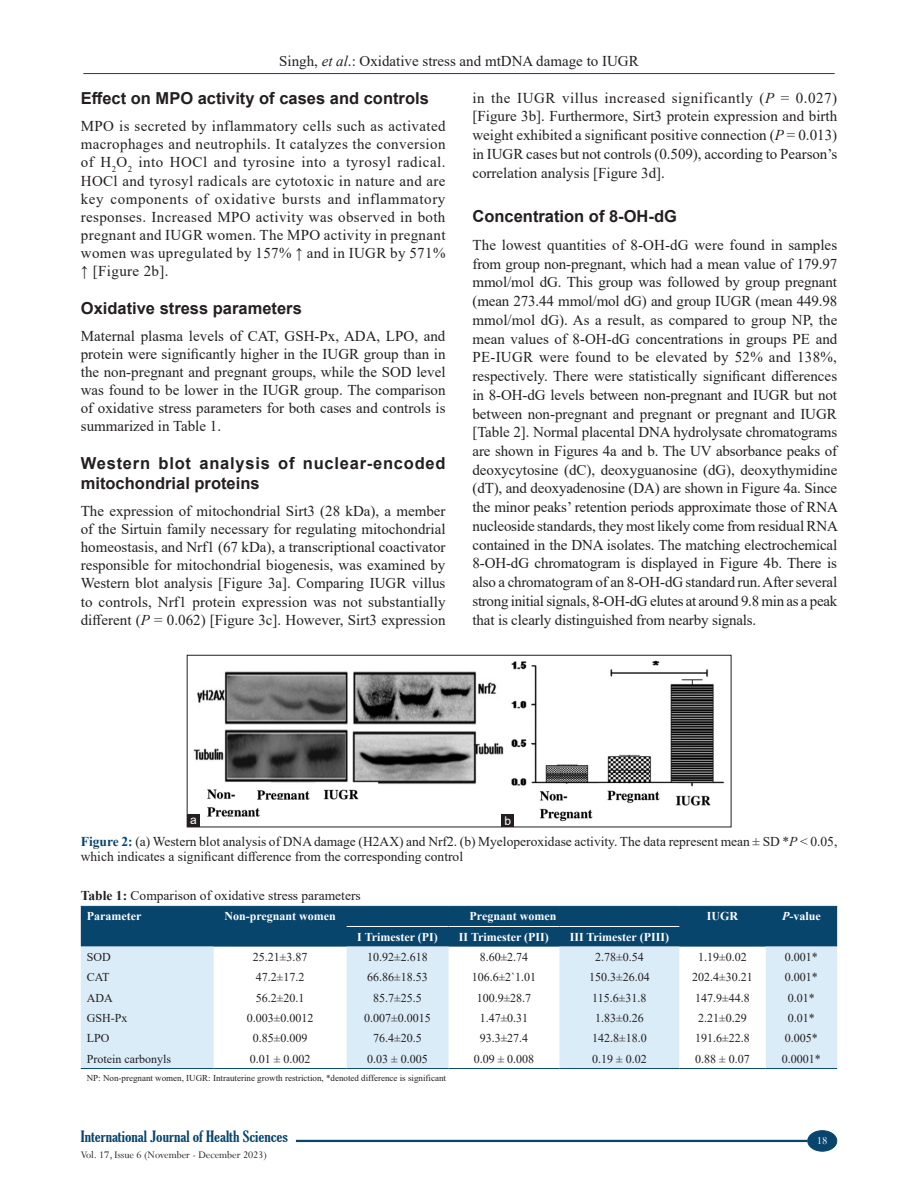
<style>
.page{position:relative;width:918px;height:1188px;background:#fff}
.page>*{position:absolute;margin:0;border:0;box-sizing:border-box;transform-origin:0 0}
.t1{font:700 16.5px "Helvetica";color:#231f20}
.t2{font:700 16.5px/20px "Helvetica";letter-spacing:.045em;color:#231f20}
.TX{font:15px/18.8px "Times New Roman";color:#231f20;text-align:justify}
.t3{font:extra-condensed 15px "Gloucester";color:#08456c;scale:1.25 1}
.FGC{font:13.5px/15px "Times New Roman";color:#231f20}
.TT{font:13.5px "Times New Roman";color:#231f20}
.TB{font:12px "Times New Roman";color:#231f20}
.TCH{font:700 12px "Times New Roman";color:#fff}
.t4{font:12px "Perpetua";color:#fff}
.LABEL{font:12px "Arial";color:#fff}
.t5{font:11.25px "Perpetua";letter-spacing:-.005em;color:#231f20}
.TFN{font:9px "Times New Roman";color:#231f20}
.s1{font-style:italic}
.s2{font-weight:700;color:#08456c}
.s3{font-weight:700}
</style>
<div class="page">
<hr style="left:83px;top:73px;width:752px;height:1px;background:#08456c">
<div style="left:808px;top:1131px;width:29px;height:20px;background:#08456c;border-radius:50%"></div>
<div style="left:807px;top:1130px;width:30px;height:22px;border:1px solid #08456c;border-radius:50%"></div>
<hr style="left:296px;top:1140px;width:512px;height:2px;background:#08456c">
<img style="left:193px;top:660px;width:531px;height:162px">
<div style="left:187px;top:655px;width:544px;height:172px;border:1px solid #231f20"></div>
<div style="left:81px;top:907px;width:756px;height:40px;background:#08456c"></div>
<svg style="left:81px;top:947px;width:756px;height:121px;fill:#daecf8"></svg>
<hr style="left:81px;top:906px;width:133px;height:1px;background:#08456c">
<hr style="left:214px;top:906px;width:133px;height:1px;background:#08456c">
<hr style="left:347px;top:906px;width:102px;height:1px;background:#08456c">
<hr style="left:449px;top:906px;width:110px;height:1px;background:#08456c">
<hr style="left:559px;top:906px;width:120px;height:1px;background:#08456c">
<hr style="left:679px;top:906px;width:87px;height:1px;background:#08456c">
<hr style="left:766px;top:906px;width:71px;height:1px;background:#08456c">
<hr style="left:81px;top:1068px;width:133px;height:1px;background:#08456c">
<hr style="left:214px;top:1068px;width:133px;height:1px;background:#08456c">
<hr style="left:347px;top:1068px;width:102px;height:1px;background:#08456c">
<hr style="left:449px;top:1068px;width:110px;height:1px;background:#08456c">
<hr style="left:559px;top:1068px;width:120px;height:1px;background:#08456c">
<hr style="left:679px;top:1068px;width:87px;height:1px;background:#08456c">
<hr style="left:766px;top:1068px;width:71px;height:1px;background:#08456c">
<hr style="left:347px;top:926px;width:102px;height:1px;background:#fff">
<hr style="left:449px;top:926px;width:110px;height:1px;background:#fff">
<hr style="left:559px;top:926px;width:120px;height:1px;background:#fff">
<div style="left:501px;top:814px;width:13px;height:13px;background:#231f20"></div>
<div style="left:187px;top:814px;width:13px;height:13px;background:#231f20"></div>
<p class="TX" style="left:279px;top:51px;width:361px">Singh, <span class="s1">et al</span>.: Oxidative stress and mtDNA damage to IUGR</p>
<h2 class="t1" style="left:81px;top:87px;width:350px">Effect on MPO activity of cases and controls</h2>
<p class="TX" style="left:81px;top:117px;width:366px;line-height:18.1px">MPO is secreted by inflammatory cells such as activated macrophages and neutrophils. It catalyzes the conversion of H<sub>2</sub>O<sub>2</sub> into HOCl and tyrosine into a tyrosyl radical.<br>HOCl and tyrosyl radicals are cytotoxic in nature and are key components of oxidative bursts and inflammatory responses. Increased MPO activity was observed in both pregnant and IUGR women. The MPO activity in pregnant women was upregulated by 157% ↑ and in IUGR by 571% ↑ [Figure 2b].</p>
<h2 class="t1" style="left:81px;top:296px;width:223px">Oxidative stress parameters</h2>
<p class="TX" style="left:81px;top:326px;width:366px;line-height:18.1px">Maternal plasma levels of CAT, GSH-Px, ADA, LPO, and protein were significantly higher in the IUGR group than in the non-pregnant and pregnant groups, while the SOD level was found to be lower in the IUGR group. The comparison of oxidative stress parameters for both cases and controls is summarized in Table 1.</p>
<h2 class="t2" style="left:81px;top:454px;width:366px">Western blot analysis of nuclear-encoded mitochondrial proteins</h2>
<p class="TX" style="left:81px;top:502px;width:366px;line-height:18.1px">The expression of mitochondrial Sirt3 (28 kDa), a member of the Sirtuin family necessary for regulating mitochondrial homeostasis, and Nrf1 (67 kDa), a transcriptional coactivator responsible for mitochondrial biogenesis, was examined by Western blot analysis [Figure 3a]. Comparing IUGR villus to controls, Nrf1 protein expression was not substantially different (<span class="s1">P</span> = 0.062) [Figure 3c]. However, Sirt3 expression</p>
<p class="TX" style="left:472px;top:88px;width:366px">in the IUGR villus increased significantly (<span class="s1">P</span> = 0.027) [Figure 3b]. Furthermore, Sirt3 protein expression and birth weight exhibited a significant positive connection (<span class="s1">P</span> = 0.013) in IUGR cases but not controls (0.509), according to Pearson’s correlation analysis [Figure 3d].</p>
<h2 class="t1" style="left:472px;top:205px;width:206px">Concentration of 8-OH-dG</h2>
<p class="TX" style="left:472px;top:235px;width:367px">The lowest quantities of 8-OH-dG were found in samples from group non-pregnant, which had a mean value of 179.97 mmol/mol dG. This group was followed by group pregnant (mean 273.44 mmol/mol dG) and group IUGR (mean 449.98 mmol/mol dG). As a result, as compared to group NP, the mean values of 8-OH-dG concentrations in groups PE and PE-IUGR were found to be elevated by 52% and 138%, respectively. There were statistically significant differences in 8-OH-dG levels between non-pregnant and IUGR but not between non-pregnant and pregnant or pregnant and IUGR [Table 2]. Normal placental DNA hydrolysate chromatograms are shown in Figures 4a and b. The UV absorbance peaks of deoxycytosine (dC), deoxyguanosine (dG), deoxythymidine (dT), and deoxyadenosine (DA) are shown in Figure 4a. Since the minor peaks’ retention periods approximate those of RNA nucleoside standards, they most likely come from residual RNA contained in the DNA isolates. The matching electrochemical 8-OH-dG chromatogram is displayed in Figure 4b. There is also a chromatogram of an 8-OH-dG standard run. After several strong initial signals, 8-OH-dG elutes at around 9.8 min as a peak that is clearly distinguished from nearby signals.</p>
<p class="LABEL" style="left:190px;top:811px;width:8px">a</p>
<p class="LABEL" style="left:504px;top:812px;width:8px">b</p>
<p class="FGC" style="left:81px;top:833px;width:758px"><span class="s2">Figure 2:</span> (a) Western blot analysis of DNA damage (H2AX) and Nrf2. (b) Myeloperoxidase activity. The data represent mean ± SD *<span class="s1">P</span> &lt; 0.05, which indicates a significant difference from the corresponding control</p>
<p class="TT" style="left:81px;top:886px;width:281px"><span class="s3">Table 1:</span> Comparison of oxidative stress parameters</p>
<p class="TCH" style="left:87px;top:908px;width:56px">Parameter</p>
<p class="TCH" style="left:224px;top:908px;width:113px">Non‑pregnant women</p>
<p class="TCH" style="left:470px;top:908px;width:88px">Pregnant women</p>
<p class="TCH" style="left:707px;top:908px;width:33px">IUGR</p>
<p class="TCH" style="left:782px;top:908px;width:40px"><span class="s1">P</span>‑value</p>
<p class="TCH" style="left:357px;top:928px;width:82px">I Trimester (PI)</p>
<p class="TCH" style="left:459px;top:928px;width:91px">II Trimester (PII)</p>
<p class="TCH" style="left:570px;top:928px;width:101px">III Trimester (PIII)</p>
<p class="TB" style="left:87px;top:948px;width:25px">SOD</p>
<p class="TB" style="left:253px;top:948px;width:56px">25.21±3.87</p>
<p class="TB" style="left:367px;top:948px;width:62px">10.92±2.618</p>
<p class="TB" style="left:480px;top:948px;width:50px">8.60±2.74</p>
<p class="TB" style="left:595px;top:948px;width:50px">2.78±0.54</p>
<p class="TB" style="left:698px;top:948px;width:50px">1.19±0.02</p>
<p class="TB" style="left:785px;top:948px;width:34px">0.001*</p>
<p class="TB" style="left:87px;top:969px;width:24px">CAT</p>
<p class="TB" style="left:256px;top:969px;width:50px">47.2±17.2</p>
<p class="TB" style="left:367px;top:969px;width:62px">66.86±18.53</p>
<p class="TB" style="left:472px;top:969px;width:66px">106.6±2`1.01</p>
<p class="TB" style="left:589px;top:969px;width:62px">150.3±26.04</p>
<p class="TB" style="left:692px;top:969px;width:62px">202.4±30.21</p>
<p class="TB" style="left:785px;top:969px;width:34px">0.001*</p>
<p class="TB" style="left:87px;top:989px;width:27px">ADA</p>
<p class="TB" style="left:256px;top:989px;width:50px">56.2±20.1</p>
<p class="TB" style="left:373px;top:989px;width:50px">85.7±25.5</p>
<p class="TB" style="left:477px;top:989px;width:56px">100.9±28.7</p>
<p class="TB" style="left:592px;top:989px;width:56px">115.6±31.8</p>
<p class="TB" style="left:695px;top:989px;width:56px">147.9±44.8</p>
<p class="TB" style="left:788px;top:989px;width:28px">0.01*</p>
<p class="TB" style="left:87px;top:1009px;width:42px">GSH‑Px</p>
<p class="TB" style="left:247px;top:1009px;width:68px">0.003±0.0012</p>
<p class="TB" style="left:364px;top:1009px;width:68px">0.007±0.0015</p>
<p class="TB" style="left:480px;top:1009px;width:50px">1.47±0.31</p>
<p class="TB" style="left:595px;top:1009px;width:50px">1.83±0.26</p>
<p class="TB" style="left:698px;top:1009px;width:50px">2.21±0.29</p>
<p class="TB" style="left:788px;top:1009px;width:28px">0.01*</p>
<p class="TB" style="left:87px;top:1030px;width:24px">LPO</p>
<p class="TB" style="left:253px;top:1030px;width:56px">0.85±0.009</p>
<p class="TB" style="left:373px;top:1030px;width:50px">76.4±20.5</p>
<p class="TB" style="left:480px;top:1030px;width:50px">93.3±27.4</p>
<p class="TB" style="left:592px;top:1030px;width:56px">142.8±18.0</p>
<p class="TB" style="left:695px;top:1030px;width:56px">191.6±22.8</p>
<p class="TB" style="left:785px;top:1030px;width:34px">0.005*</p>
<p class="TB" style="left:87px;top:1050px;width:86px">Protein carbonyls</p>
<p class="TB" style="left:250px;top:1050px;width:62px">0.01 ± 0.002</p>
<p class="TB" style="left:367px;top:1050px;width:62px">0.03 ± 0.005</p>
<p class="TB" style="left:474px;top:1050px;width:62px">0.09 ± 0.008</p>
<p class="TB" style="left:592px;top:1050px;width:56px">0.19 ± 0.02</p>
<p class="TB" style="left:695px;top:1050px;width:56px">0.88 ± 0.07</p>
<p class="TB" style="left:782px;top:1050px;width:40px">0.0001*</p>
<p class="TFN" style="left:87px;top:1071px;width:361px">NP: Non‑pregnant women, IUGR: Intrauterine growth restriction, *denoted difference is significant</p>
<p class="t3" style="left:81px;top:1128px;width:167px">International Journal of Health Sciences</p>
<p class="t4" style="left:817px;top:1133px;width:12px">18</p>
<p class="t5" style="left:81px;top:1148px;width:188px">Vol. 17, Issue 6 (November - December 2023)</p>
</div>
